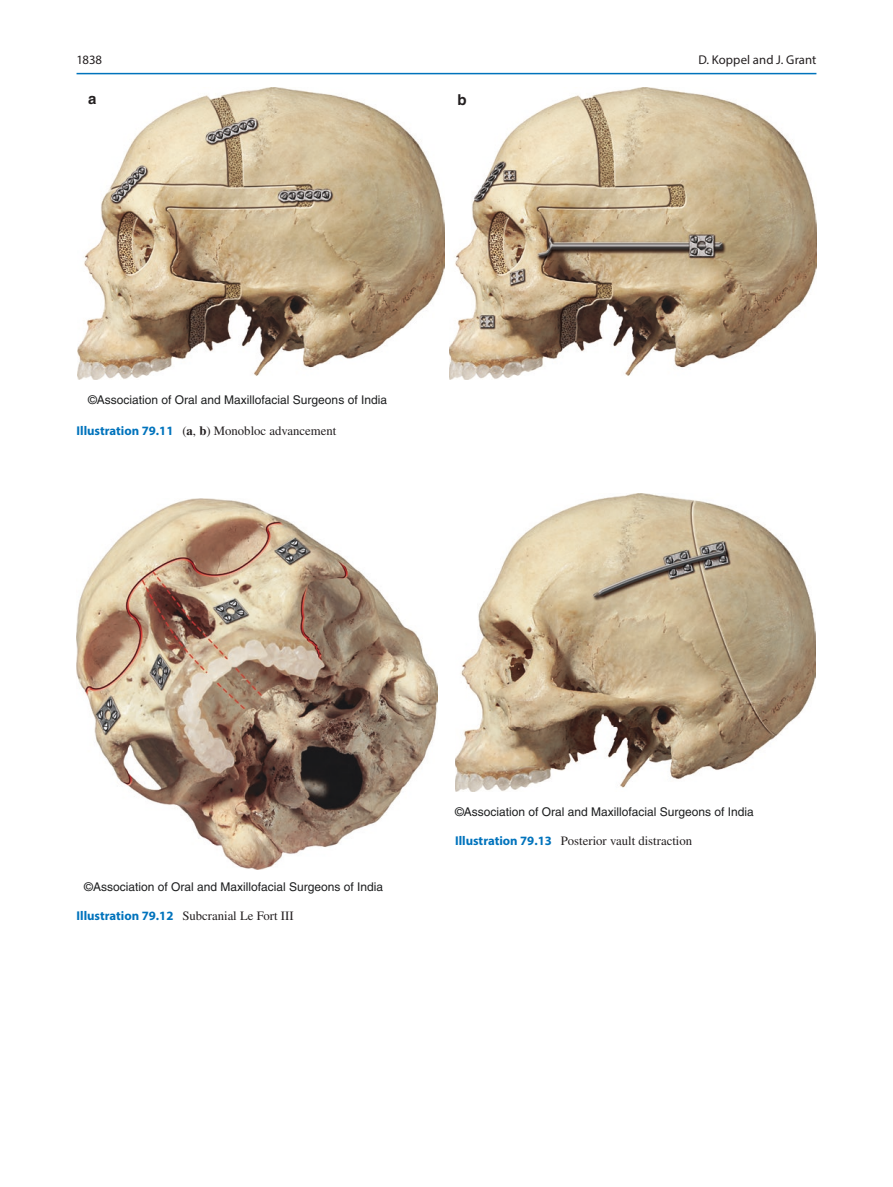
<style>
.page{position:relative;width:893px;height:1187px;background:#fff}
.page>*{position:absolute;margin:0;border:0;box-sizing:border-box;transform-origin:0 0}
.t1{font:700 15px "Helvetica";color:#231f20}
.t2{font:12.75px "Times LT Std";color:#231f20}
.t3{font:12.75px "Myriad Pro Regular 2";letter-spacing:.01em;color:#231f20}
.t4{font:12.75px "Myriad Pro";color:#231f20}
.t5{font:12px "Helvetica";color:#1d1e1f}
.s1{font-family:"Myriad Pro";font-weight:700;color:#0073bc}
.s2{font-weight:700}
</style>
<div class="page">
<img style="left:77px;top:88px;width:368px;height:291px">
<img style="left:449px;top:88px;width:367px;height:291px">
<img style="left:77px;top:499px;width:360px;height:370px">
<img style="left:455px;top:493px;width:360px;height:298px">
<hr style="left:77px;top:73px;width:739px;height:1px;background:#0073bc">
<p class="t4" style="left:77px;top:52px;width:27px">1838</p>
<p class="t1" style="left:88px;top:89px;width:10px">a</p>
<p class="t1" style="left:457px;top:91px;width:11px">b</p>
<p class="t5" style="left:88px;top:393px;width:300px">©Association of Oral and Maxillofacial Surgeons of India</p>
<p class="t2" style="left:77px;top:423px;width:261px"><span class="s1">Illustration 79.11</span> (<span class="s2">a</span>, <span class="s2">b</span>) Monobloc advancement</p>
<p class="t3" style="left:698px;top:52px;width:120px">D. Koppel and J. Grant</p>
<p class="t5" style="left:84px;top:879px;width:300px">©Association of Oral and Maxillofacial Surgeons of India</p>
<p class="t2" style="left:77px;top:908px;width:219px"><span class="s1">Illustration 79.12</span> Subcranial Le Fort III</p>
<p class="t5" style="left:455px;top:805px;width:300px">©Association of Oral and Maxillofacial Surgeons of India</p>
<p class="t2" style="left:455px;top:833px;width:239px"><span class="s1">Illustration 79.13</span> Posterior vault distraction</p>
</div>
